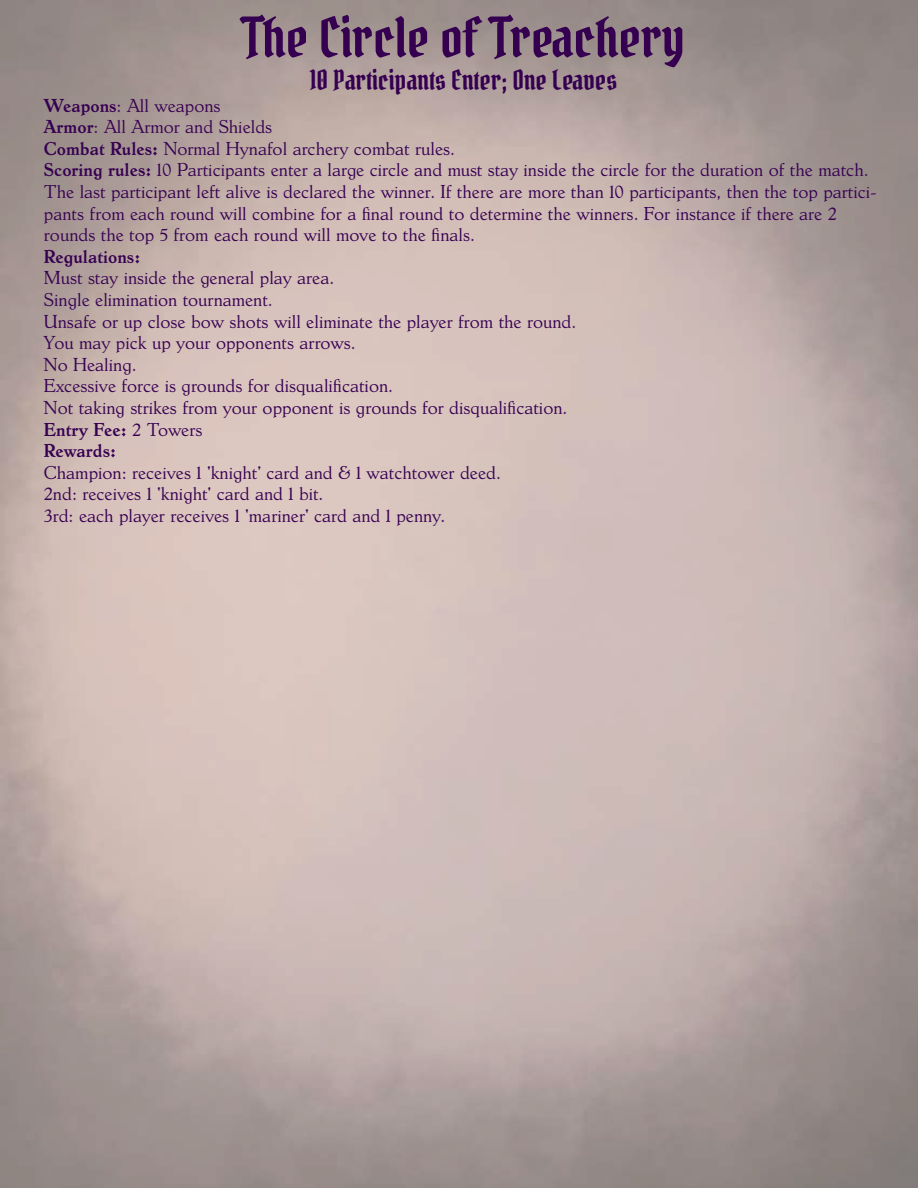
<style>
.page{position:relative;width:918px;height:1188px;background:#fff}
.page>*{position:absolute;margin:0;border:0;box-sizing:border-box;transform-origin:0 0}
.t1{font:54px "Pirata One";color:#360051}
.t2{font:27px "Pirata One";color:#360051}
.t3{font:18px/21.6px "Dutch Mediaeval Pro";color:#360051}
.t4{font:700 18px "Dutch Mediaeval Pro";color:#360051}
.s1{font-weight:700}
</style>
<div class="page">
<h1 class="t1" style="left:243px;top:3px;width:444px">The Circle of Treachery</h1>
<h2 class="t2" style="left:310px;top:63px;width:309px">10 Participants Enter; One Leaves</h2>
<p class="t3" style="left:44px;top:94px;width:835px"><span class="s1">Weapons</span>: All weapons<br><span class="s1">Armor</span>: All Armor and Shields<br><span class="s1">Combat Rules:</span> Normal Hynafol archery combat rules.<br><span class="s1">Scoring rules:</span> 10 Participants enter a large circle and must stay inside the circle for the duration of the match.<br>The last participant left alive is declared the winner. If there are more than 10 participants, then the top partici&shy;pants from each round will combine for a final round to determine the winners. For instance if there are 2 rounds the top 5 from each round will move to the finals.</p>
<p class="t4" style="left:44px;top:246px;width:98px">Regulations:</p>
<p class="t3" style="left:44px;top:267px;width:534px">Must stay inside the general play area.<br>Single elimination tournament.<br>Unsafe or up close bow shots will eliminate the player from the round.<br>You may pick up your opponents arrows.<br>No Healing.<br>Excessive force is grounds for disqualification.<br>Not taking strikes from your opponent is grounds for disqualification.<br><span class="s1">Entry Fee:</span> 2 Towers<br><span class="s1">Rewards:</span></p>
<p class="t3" style="left:44px;top:462px;width:459px">Champion: receives 1 'knight' card and &amp; 1 watchtower deed.<br>2nd: receives 1 'knight' card and 1 bit.<br>3rd: each player receives 1 'mariner' card and 1 penny.</p>
</div>
